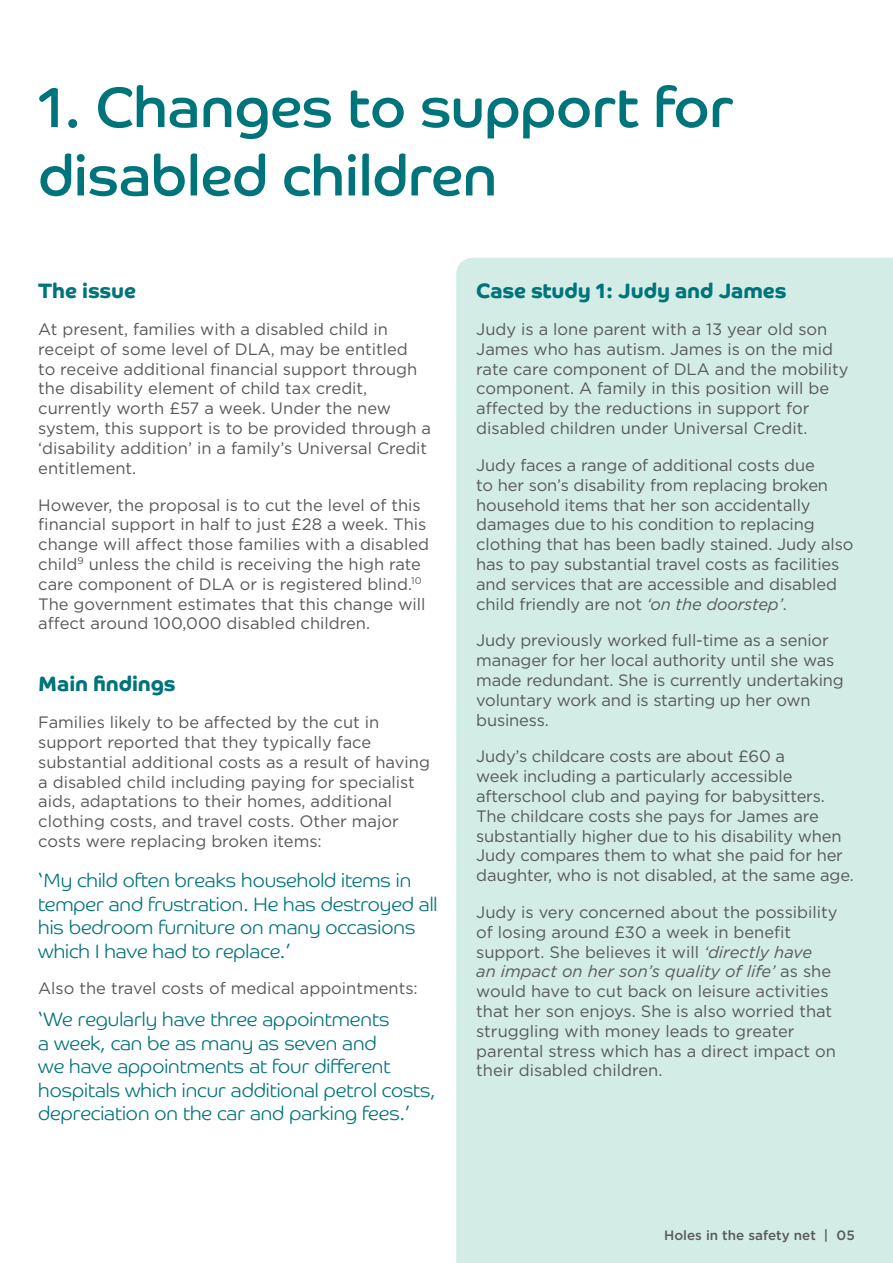
<style>
.page{position:relative;width:893px;height:1263px;background:#fff}
.page>*{position:absolute;margin:0;border:0;box-sizing:border-box;transform-origin:0 0}
.t1{font:57px/68.4px "Co Headline";color:#00747b}
.t2{font:21px "Co Headline Bd";color:#00747b}
.t3{font:19.5px/23.4px "Co Headline Lt";color:#00747b}
.t4{font:16.5px/19.8px "Gotham";color:#58595b}
.t5{font:500 13.5px "Gotham";color:#58595b}
.s1{font-style:italic}
</style>
<div class="page">
<div style="left:456px;top:258px;width:437px;height:1005px;background:#d3ece5"></div>
<h1 class="t1" style="left:38px;top:73px;width:696px">1. Changes to support for disabled children</h1>
<p class="t2" style="left:38px;top:278px;width:99px">The issue</p>
<p class="t4" style="left:38px;top:319px;width:394px">At present, families with a disabled child in receipt of some level of DLA, may be entitled<br>to receive additional financial support through the disability element of child tax credit, currently worth £57 a week. Under the new system, this support is to be provided through a ‘disability addition’ in a family’s Universal Credit entitlement.</p>
<p class="t4" style="left:38px;top:494px;width:392px">However, the proposal is to cut the level of this financial support in half to just £28 a week. This change will affect those families with a disabled child<sup>9</sup> unless the child is receiving the high rate care component of DLA or is registered blind.<sup>10<br></sup>The government estimates that this change will affect around 100,000 disabled children.</p>
<p class="t2" style="left:38px;top:671px;width:139px">Main findings</p>
<p class="t4" style="left:38px;top:712px;width:393px">Families likely to be affected by the cut in support reported that they typically face substantial additional costs as a result of having a disabled child including paying for specialist aids, adaptations to their homes, additional clothing costs, and travel costs. Other major costs were replacing broken items:</p>
<p class="t3" style="left:38px;top:869px;width:401px">‘My child often breaks household items in temper and frustration. He has destroyed all his bedroom furniture on many occasions which I have had to replace.’</p>
<p class="t4" style="left:38px;top:978px;width:381px">Also the travel costs of medical appointments:</p>
<p class="t3" style="left:38px;top:1008px;width:399px">‘We regularly have three appointments<br>a week, can be as many as seven and<br>we have appointments at four different hospitals which incur additional petrol costs, depreciation on the car and parking fees.’</p>
<p class="t2" style="left:476px;top:278px;width:312px">Case study 1: Judy and James</p>
<p class="t4" style="left:476px;top:319px;width:374px">Judy is a lone parent with a 13 year old son James who has autism. James is on the mid rate care component of DLA and the mobility component. A family in this position will be affected by the reductions in support for disabled children under Universal Credit.</p>
<p class="t4" style="left:476px;top:455px;width:379px">Judy faces a range of additional costs due<br>to her son’s disability from replacing broken household items that her son accidentally damages due to his condition to replacing clothing that has been badly stained. Judy also has to pay substantial travel costs as facilities and services that are accessible and disabled child friendly are not <span class="s1">‘on the doorstep’</span>.</p>
<p class="t4" style="left:476px;top:630px;width:369px">Judy previously worked full-time as a senior manager for her local authority until she was made redundant. She is currently undertaking voluntary work and is starting up her own business.</p>
<p class="t4" style="left:476px;top:746px;width:379px">Judy’s childcare costs are about £60 a<br>week including a particularly accessible afterschool club and paying for babysitters.<br>The childcare costs she pays for James are substantially higher due to his disability when Judy compares them to what she paid for her daughter, who is not disabled, at the same age.</p>
<p class="t4" style="left:476px;top:902px;width:363px">Judy is very concerned about the possibility of losing around £30 a week in benefit support. She believes it will <span class="s1">‘directly have<br>an impact on her son’s quality of life’</span> as she would have to cut back on leisure activities that her son enjoys. She is also worried that struggling with money leads to greater parental stress which has a direct impact on their disabled children.</p>
<p class="t5" style="left:664px;top:1228px;width:192px">Holes in the safety net | 05</p>
</div>
